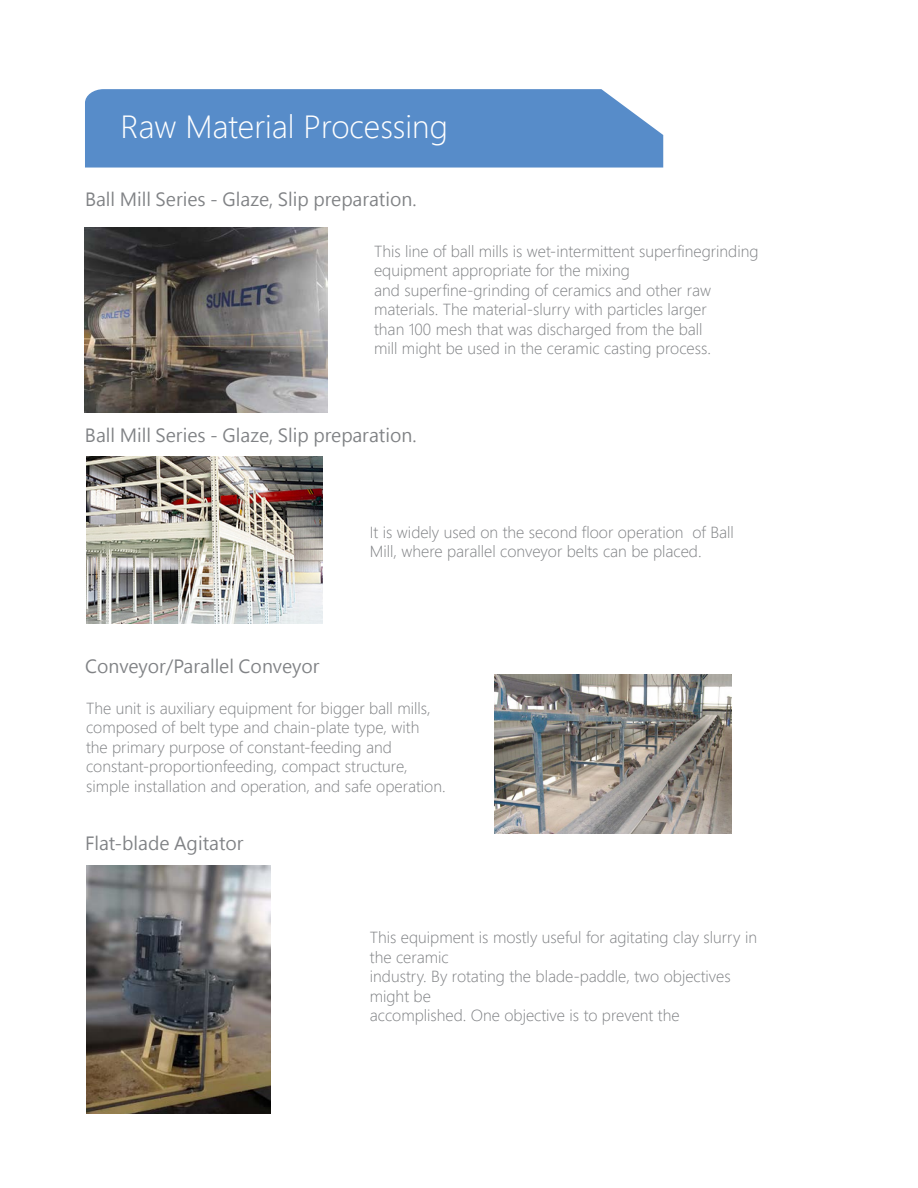
<style>
.page{position:relative;width:918px;height:1188px;background:#fff}
.page>*{position:absolute;margin:0;border:0;box-sizing:border-box;transform-origin:0 0}
.t1{font:300 30px "Microsoft Jheng Hei";color:#fff}
.t2{font:18px "Microsoft Jheng Hei";color:#808285}
.Big_Text_Gray{font:300 15px/19.5px "Microsoft Jheng Hei";color:#808285}
</style>
<div class="page">
<div style="left:85px;top:89px;width:578px;height:79px;background:#578cc9"></div>
<img style="left:85px;top:228px;width:242px;height:184px">
<img style="left:87px;top:865px;width:183px;height:248px">
<img style="left:86px;top:457px;width:237px;height:167px">
<img style="left:495px;top:675px;width:236px;height:158px">
<p class="t1" style="left:120px;top:108px;width:329px">Raw Material Processing</p>
<p class="t2" style="left:85px;top:188px;width:333px">Ball Mill Series - Glaze, Slip preparation.</p>
<p class="Big_Text_Gray" style="left:374px;top:241px;width:386px">This line of ball mills is wet-intermittent superfinegrinding</p>
<p class="Big_Text_Gray" style="left:374px;top:261px;width:257px">equipment appropriate for the mixing</p>
<p class="Big_Text_Gray" style="left:374px;top:280px;width:339px">and superfine-grinding of ceramics and other raw</p>
<p class="Big_Text_Gray" style="left:374px;top:300px;width:334px">materials. The material-slurry with particles larger</p>
<p class="Big_Text_Gray" style="left:374px;top:319px;width:330px">than 100 mesh that was discharged from the ball</p>
<p class="Big_Text_Gray" style="left:374px;top:339px;width:338px">mill might be used in the ceramic casting process.</p>
<p class="t2" style="left:85px;top:424px;width:333px">Ball Mill Series - Glaze, Slip preparation.</p>
<p class="Big_Text_Gray" style="left:370px;top:522px;width:366px">It is widely used on the second floor operation of Ball<br>Mill, where parallel conveyor belts can be placed.</p>
<p class="t2" style="left:85px;top:655px;width:236px">Conveyor/Parallel Conveyor</p>
<p class="Big_Text_Gray" style="left:86px;top:698px;width:346px">The unit is auxiliary equipment for bigger ball mills,</p>
<p class="Big_Text_Gray" style="left:86px;top:718px;width:335px">composed of belt type and chain-plate type, with</p>
<p class="Big_Text_Gray" style="left:86px;top:737px;width:307px">the primary purpose of constant-feeding and</p>
<p class="Big_Text_Gray" style="left:86px;top:757px;width:323px">constant-proportionfeeding, compact structure,</p>
<p class="Big_Text_Gray" style="left:86px;top:776px;width:361px">simple installation and operation, and safe operation.</p>
<p class="t2" style="left:85px;top:832px;width:160px">Flat-blade Agitator</p>
<p class="Big_Text_Gray" style="left:370px;top:928px;width:389px">This equipment is mostly useful for agitating clay slurry in the ceramic</p>
<p class="Big_Text_Gray" style="left:370px;top:967px;width:362px">industry. By rotating the blade-paddle, two objectives might be</p>
<p class="Big_Text_Gray" style="left:370px;top:1006px;width:311px">accomplished. One objective is to prevent the</p>
</div>
